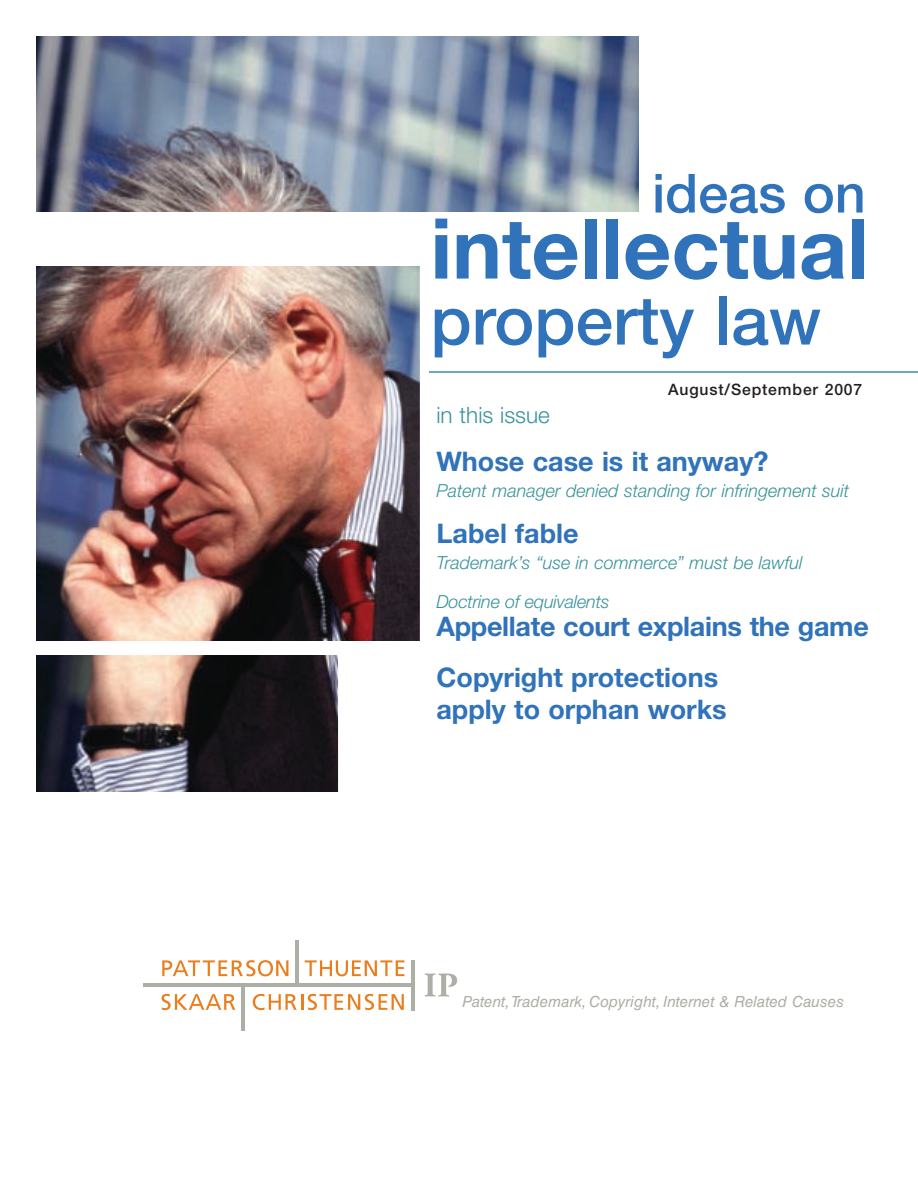
<style>
.page{position:relative;width:918px;height:1188px;background:#fff}
.page>*{position:absolute;margin:0;border:0;box-sizing:border-box;transform-origin:0 0}
.t1{font:700 84px "Helvetica Neue LT Std";color:#3073ba}
.t2{font:500 67.5px "Helvetica Neue LT Std";color:#3073ba}
.t3{font:500 54px "Helvetica Neue LT Std";color:#3073ba}
.t4{font:700 27px/50.4px "Helvetica Neue LT Std";color:#3073ba}
.t5{font:300 22.5px "Helvetica Neue LT Std";color:#37939b}
.t6{font:italic 300 18px/39.6px "Helvetica Neue LT Std";color:#37939b}
.t7{font:500 15.75px "Helvetica Neue LT Std";letter-spacing:.055em;color:#231f20}
.t8{font:italic 15.3px "Helvetica LT Std";color:#acafa6}
</style>
<div class="page">
<img style="left:36px;top:36px;width:603px;height:756px">
<div style="left:36px;top:641px;width:398px;height:14px;background:#fff"></div>
<div style="left:36px;top:212px;width:828px;height:54px;background:#fff"></div>
<hr style="left:429px;top:371px;width:489px;height:2px;background:#37939b">
<hr style="left:143px;top:983px;width:270px;height:4px;background:#acafa6">
<hr style="left:296px;top:940px;width:3px;height:45px;background:#acafa6">
<hr style="left:242px;top:985px;width:3px;height:45px;background:#acafa6">
<hr style="left:411px;top:960px;width:4px;height:51px;background:#acafa6">
<svg style="left:162px;top:960px;width:126px;height:16px"></svg>
<svg style="left:162px;top:994px;width:73px;height:16px"></svg>
<svg style="left:305px;top:960px;width:99px;height:16px"></svg>
<svg style="left:253px;top:994px;width:151px;height:16px"></svg>
<svg style="left:425px;top:974px;width:32px;height:22px"></svg>
<h3 class="t3" style="left:652px;top:174px;width:215px">ideas on</h3>
<h1 class="t1" style="left:430px;top:219px;width:440px">intellectual</h1>
<h2 class="t2" style="left:430px;top:296px;width:392px">property law</h2>
<p class="t7" style="left:668px;top:384px;width:196px">August/September 2007</p>
<p class="t5" style="left:436px;top:406px;width:115px">in this issue</p>
<h3 class="t4" style="left:436px;top:438px;width:333px">Whose case is it anyway?</h3>
<p class="t6" style="left:436px;top:472px;width:414px">Patent manager denied standing for infringement suit</p>
<h3 class="t4" style="left:436px;top:510px;width:144px">Label fable</h3>
<p class="t6" style="left:436px;top:544px;width:368px">Trademark’s “use in commerce” must be lawful<br>Doctrine of equivalents</p>
<h3 class="t4" style="left:436px;top:604px;width:434px">Appellate court explains the game<br>Copyright protections</h3>
<h3 class="t4" style="left:436px;top:687px;width:292px">apply to orphan works</h3>
<p class="t8" style="left:462px;top:996px;width:383px">Patent,Trademark, Copyright, Internet &amp; Related Causes</p>
</div>
